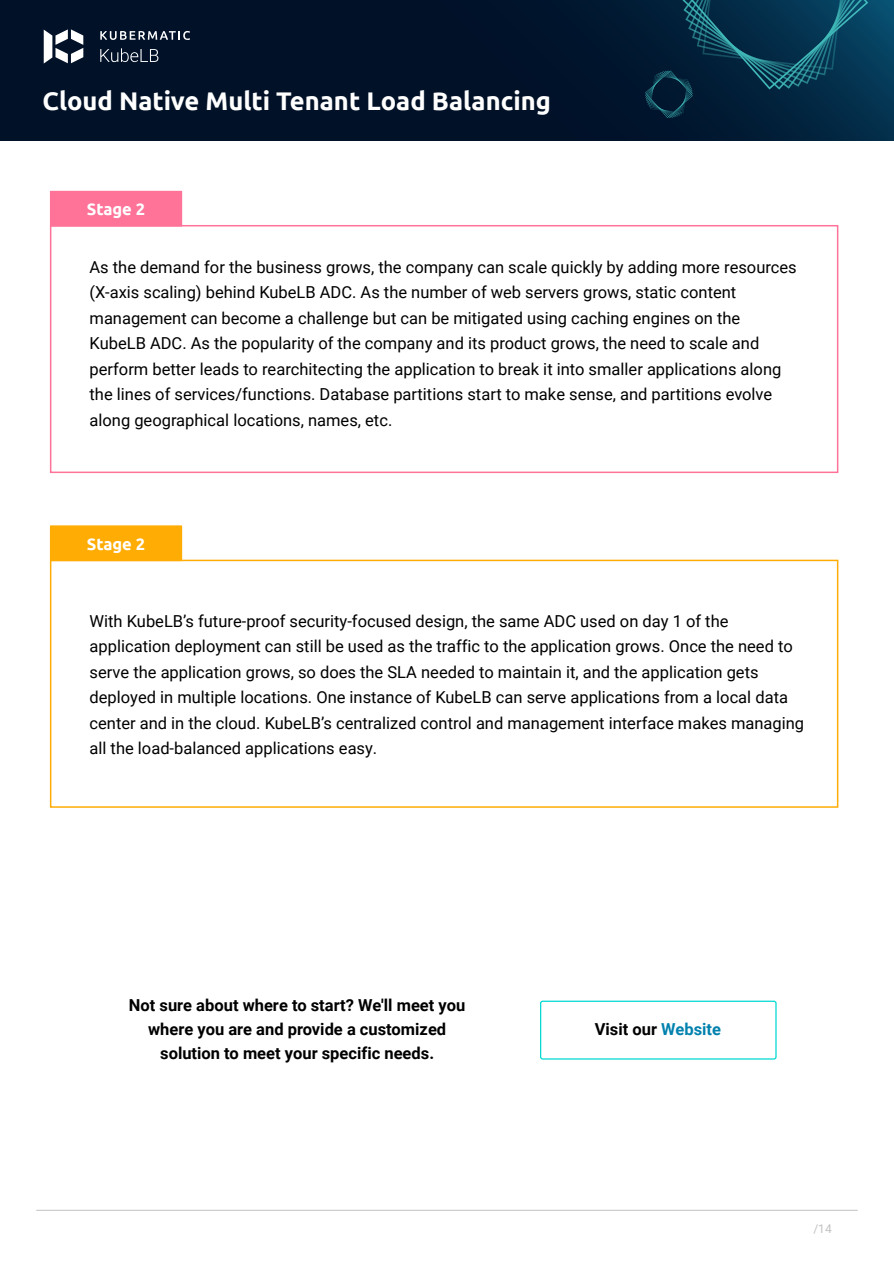
<style>
.page{position:relative;width:894px;height:1263px;background:#fff}
.page>*{position:absolute;margin:0;border:0;box-sizing:border-box;transform-origin:0 0}
.t1{font:700 25.5px "Ubuntu";color:#fff}
.t2{font:16.5px/25.5px "Roboto";color:#000}
.t3{font:700 16.5px/24px "Roboto";color:#000;text-align:center}
.t4{font:700 16.5px "Ubuntu";color:#fff}
.t5{font:12px "Roboto";color:#c1c1c1}
.s1{color:#0081ae}
</style>
<div class="page">
<div style="left:540px;top:1001px;width:237px;height:59px;border:1px solid #00d9d2;border-radius:2px"></div>
<div style="left:50px;top:225px;width:788px;height:248px;border:2px solid #ff7399"></div>
<div style="left:50px;top:560px;width:788px;height:248px;border:2px solid #ffad05"></div>
<div style="left:51px;top:192px;width:130px;height:34px;background:#ff7399"></div>
<div style="left:50px;top:191px;width:132px;height:36px;border:2px solid #ff7399"></div>
<div style="left:51px;top:526px;width:130px;height:34px;background:#ffad05"></div>
<div style="left:50px;top:525px;width:132px;height:36px;border:2px solid #ffad05"></div>
<svg style="left:1px;top:0;width:892px;height:140px;background:#00132b"></svg>
<svg style="left:645px;top:0;width:223px;height:118px;background:#07334c"></svg>
<svg style="left:44px;top:29px;width:39px;height:35px"></svg>
<svg style="left:100px;top:31px;width:90px;height:9px"></svg>
<svg style="left:100px;top:48px;width:58px;height:14px"></svg>
<hr style="left:36px;top:1210px;width:822px;height:1px;background:#c1c1c1">
<h1 class="t1" style="left:43px;top:86px;width:510px">Cloud Native Multi Tenant Load Balancing</h1>
<p class="t4" style="left:87px;top:199px;width:60px">Stage 2</p>
<p class="t2" style="left:90px;top:254px;width:709px">As the demand for the business grows, the company can scale quickly by adding more resources (X-axis scaling) behind KubeLB ADC. As the number of web servers grows, static content management can become a challenge but can be mitigated using caching engines on the KubeLB ADC. As the popularity of the company and its product grows, the need to scale and perform better leads to rearchitecting the application to break it into smaller applications along the lines of services/functions. Database partitions start to make sense, and partitions evolve along geographical locations, names, etc.</p>
<p class="t4" style="left:87px;top:534px;width:60px">Stage 2</p>
<p class="t2" style="left:90px;top:607px;width:716px">With KubeLB’s future-proof security-focused design, the same ADC used on day 1 of the application deployment can still be used as the traffic to the application grows. Once the need to serve the application grows, so does the SLA needed to maintain it, and the application gets deployed in multiple locations. One instance of KubeLB can serve applications from a local data center and in the cloud. KubeLB’s centralized control and management interface makes managing all the load-balanced applications easy.</p>
<p class="t3" style="left:129px;top:992px;width:338px">Not sure about where to start? We'll meet you where you are and provide a customized solution to meet your specific needs.</p>
<p class="t3" style="left:595px;top:1017px;width:128px">Visit our <span class="s1">Website</span></p>
<p class="t5" style="left:813px;top:1220px;width:20px">/14</p>
</div>
